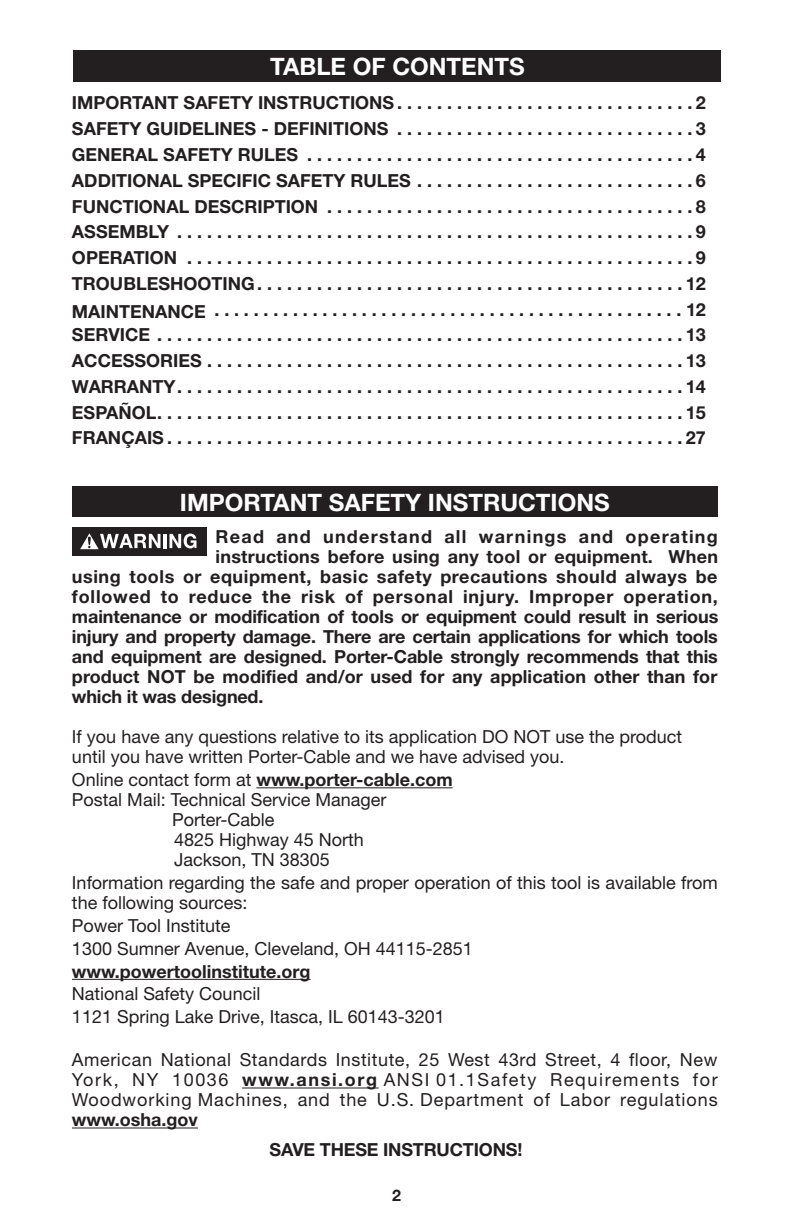
<style>
.page{position:relative;width:792px;height:1224px;background:#fff}
.page>*{position:absolute;margin:0;border:0;box-sizing:border-box;transform-origin:0 0}
._01_section_headings__toc{font:700 24px "Helvetica Neue";color:#fff}
._02_toc{font:700 18px "Helvetica Neue";color:#231f20}
.t1{font:18px/20px "Helvetica Neue";color:#231f20}
._04_warning_9_10_2line{font:700 18px "Helvetica Neue";letter-spacing:.005em;color:#231f20}
._04_warning_9_10_2line-2{font:700 18px "Helvetica Neue";letter-spacing:.03em;color:#231f20}
._04_warning_9_10_2line-3{font:700 18px "Helvetica Neue";letter-spacing:.045em;color:#231f20}
._04_warning_9_10_2line-4{font:700 18px "Helvetica Neue";letter-spacing:.07em;color:#231f20}
._02_text_9_10{font:700 18px "Helvetica Neue";letter-spacing:-.01em;color:#231f20}
.t2{font:700 16px "Helvetica Neue";color:#231f20}
.s1{font-weight:400}
.s2{font-weight:700}
</style>
<div class="page">
<div style="left:73px;top:50px;width:648px;height:32px;background:#231f20"></div>
<hr style="left:256px;top:787px;width:197px;height:1px;background:#231f20">
<hr style="left:72px;top:979px;width:239px;height:1px;background:#231f20">
<hr style="left:242px;top:1088px;width:137px;height:1px;background:#231f20">
<hr style="left:72px;top:1128px;width:126px;height:1px;background:#231f20">
<div style="left:72px;top:527px;width:134px;height:29px;background:#231f20"></div>
<hr style="left:164px;top:534px;width:3px;height:14px;background:#fff">
<svg style="left:169px;top:534px;width:28px;height:14px"></svg>
<svg style="left:80px;top:533px;width:80px;height:16px"></svg>
<div style="left:72px;top:486px;width:646px;height:31px;background:#231f20"></div>
<p class="_01_section_headings__toc" style="left:270px;top:52px;width:256px">TABLE OF CONTENTS</p>
<p class="_02_toc" style="left:72px;top:92px;width:635px">IMPORTANT SAFETY INSTRUCTIONS . . . . . . . . . . . . . . . . . . . . . . . . . . . . . . 2</p>
<p class="_02_toc" style="left:72px;top:118px;width:635px">SAFETY GUIDELINES - DEFINITIONS . . . . . . . . . . . . . . . . . . . . . . . . . . . . . . 3</p>
<p class="_02_toc" style="left:72px;top:143px;width:635px">GENERAL SAFETY RULES . . . . . . . . . . . . . . . . . . . . . . . . . . . . . . . . . . . . . . . 4</p>
<p class="_02_toc" style="left:72px;top:169px;width:635px">ADDITIONAL SPECIFIC SAFETY RULES . . . . . . . . . . . . . . . . . . . . . . . . . . . . 6</p>
<p class="_02_toc" style="left:72px;top:195px;width:635px">FUNCTIONAL DESCRIPTION . . . . . . . . . . . . . . . . . . . . . . . . . . . . . . . . . . . . . 8</p>
<p class="_02_toc" style="left:72px;top:221px;width:635px">ASSEMBLY . . . . . . . . . . . . . . . . . . . . . . . . . . . . . . . . . . . . . . . . . . . . . . . . . . . . 9</p>
<p class="_02_toc" style="left:72px;top:246px;width:635px">OPERATION . . . . . . . . . . . . . . . . . . . . . . . . . . . . . . . . . . . . . . . . . . . . . . . . . . . 9</p>
<p class="_02_toc" style="left:72px;top:272px;width:635px">TROUBLESHOOTING. . . . . . . . . . . . . . . . . . . . . . . . . . . . . . . . . . . . . . . . . . . 12</p>
<p class="_02_toc" style="left:72px;top:298px;width:635px">MAINTENANCE . . . . . . . . . . . . . . . . . . . . . . . . . . . . . . . . . . . . . . . . . . . . . . . . 12</p>
<p class="_02_toc" style="left:72px;top:324px;width:635px">SERVICE . . . . . . . . . . . . . . . . . . . . . . . . . . . . . . . . . . . . . . . . . . . . . . . . . . . . . 13</p>
<p class="_02_toc" style="left:72px;top:350px;width:635px">ACCESSORIES . . . . . . . . . . . . . . . . . . . . . . . . . . . . . . . . . . . . . . . . . . . . . . . . 13</p>
<p class="_02_toc" style="left:72px;top:375px;width:635px">WARRANTY. . . . . . . . . . . . . . . . . . . . . . . . . . . . . . . . . . . . . . . . . . . . . . . . . . . 14</p>
<p class="_02_toc" style="left:72px;top:401px;width:635px">ESPAÑOL. . . . . . . . . . . . . . . . . . . . . . . . . . . . . . . . . . . . . . . . . . . . . . . . . . . . . 15</p>
<p class="_02_toc" style="left:72px;top:427px;width:635px">FRANÇAIS . . . . . . . . . . . . . . . . . . . . . . . . . . . . . . . . . . . . . . . . . . . . . . . . . . . . 27</p>
<p class="_01_section_headings__toc" style="left:180px;top:487px;width:431px">IMPORTANT SAFETY INSTRUCTIONS</p>
<p class="_04_warning_9_10_2line-4" style="left:216px;top:526px;width:504px">Read and understand all warnings and operating</p>
<p class="_04_warning_9_10_2line" style="left:216px;top:546px;width:504px">instructions before using any tool or equipment. When</p>
<p class="_04_warning_9_10_2line-2" style="left:72px;top:566px;width:647px">using tools or equipment, basic safety precautions should always be</p>
<p class="_04_warning_9_10_2line-3" style="left:72px;top:586px;width:648px">followed to reduce the risk of personal injury. Improper operation,</p>
<p class="_04_warning_9_10_2line" style="left:72px;top:606px;width:648px">maintenance or modification of tools or equipment could result in serious</p>
<p class="_04_warning_9_10_2line" style="left:72px;top:626px;width:647px">injury and property damage. There are certain applications for which tools</p>
<p class="_04_warning_9_10_2line" style="left:72px;top:646px;width:647px">and equipment are designed. Porter-Cable strongly recommends that this</p>
<p class="_04_warning_9_10_2line" style="left:72px;top:666px;width:647px">product NOT be modified and/or used for any application other than for</p>
<p class="_04_warning_9_10_2line" style="left:72px;top:686px;width:193px">which it was designed.</p>
<p class="t1" style="left:72px;top:727px;width:612px">If you have any questions relative to its application DO NOT use the product until you have written Porter-Cable and we have advised you.</p>
<p class="_04_warning_9_10_2line" style="left:72px;top:768px;width:382px"><span class="s1">Online contact form at</span> www.porter-cable.com</p>
<p class="t1" style="left:72px;top:789px;width:316px">Postal Mail: Technical Service Manager</p>
<p class="t1" style="left:172px;top:809px;width:104px">Porter-Cable</p>
<p class="t1" style="left:174px;top:829px;width:191px">4825 Highway 45 North</p>
<p class="t1" style="left:174px;top:849px;width:157px">Jackson, TN 38305</p>
<p class="t1" style="left:72px;top:872px;width:647px">Information regarding the safe and proper operation of this tool is available from the following sources:</p>
<p class="t1" style="left:72px;top:915px;width:160px">Power Tool Institute</p>
<p class="t1" style="left:72px;top:938px;width:402px">1300 Sumner Avenue, Cleveland, OH 44115-2851</p>
<p class="_04_warning_9_10_2line" style="left:72px;top:960px;width:240px">www.powertoolinstitute.org</p>
<p class="t1" style="left:72px;top:984px;width:190px">National Safety Council</p>
<p class="t1" style="left:72px;top:1007px;width:374px">1121 Spring Lake Drive, Itasca, IL 60143-3201</p>
<p class="t1" style="left:72px;top:1050px;width:647px;text-align:justify">American National Standards Institute, 25 West 43rd Street, 4 floor, New York, NY 10036 <span class="s2">www.ansi.org</span> ANSI 01.1Safety Requirements for Woodworking Machines, and the U.S. Department of Labor regulations <span class="s2">www.osha.gov</span></p>
<p class="_02_text_9_10" style="left:270px;top:1138px;width:254px">SAVE THESE INSTRUCTIONS!</p>
<p class="t2" style="left:392px;top:1185px;width:10px">2</p>
</div>
